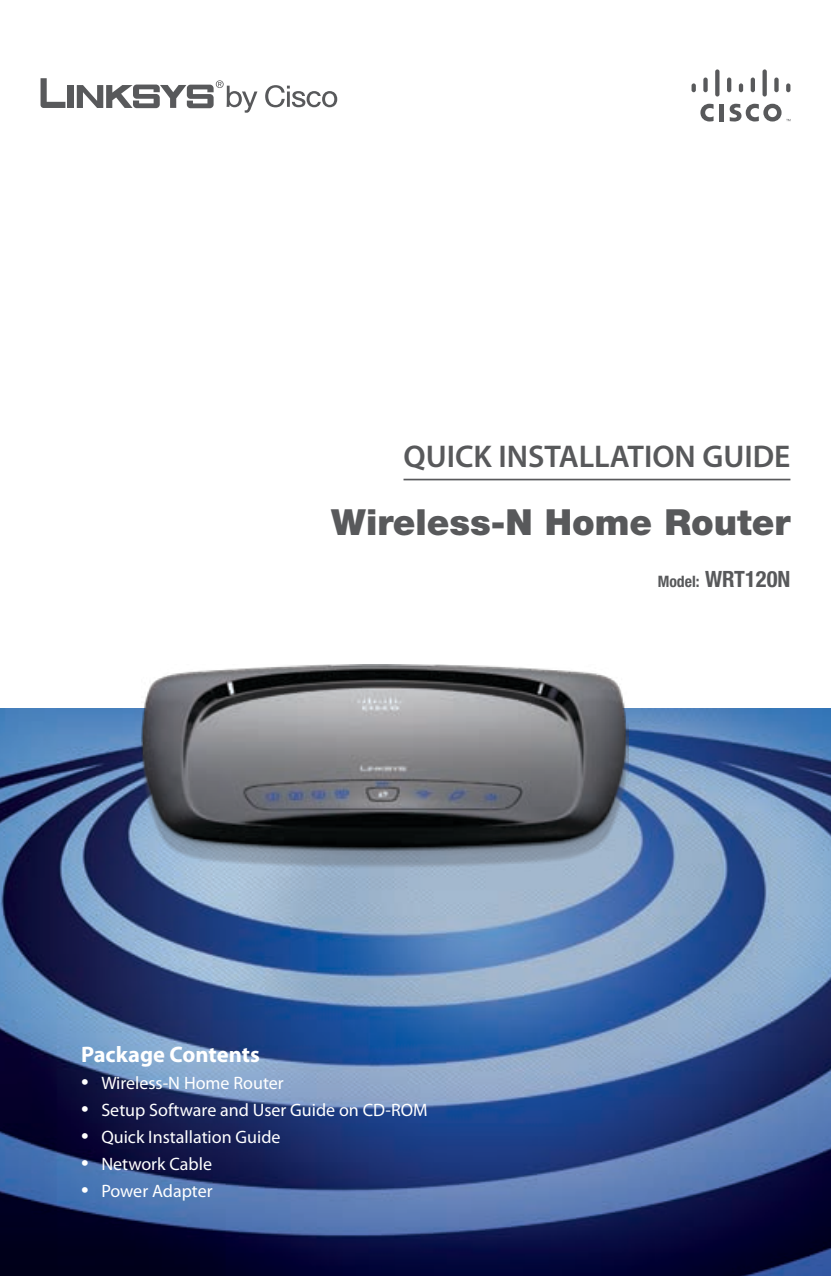
<style>
.page{position:relative;width:831px;height:1276px;background:#fff}
.page>*{position:absolute;margin:0;border:0;box-sizing:border-box;transform-origin:0 0}
.t1{font:900 36px "Helvetica Neue";color:#58595b}
.t2{font:600 31.5px "Myriad Pro";color:#58595b}
.t3{font:700 22.5px "Myriad Pro";color:#fff}
.t4{font:700 condensed 22.5px "Helvetica Neue";color:#58595b}
.t5{font:18px "Myriad Pro";color:#fff}
.s1{font-size:15.75px}
.s2{font-size:27px}
</style>
<div class="page">
<svg style="left:265px;top:85px;width:72px;height:22px"></svg>
<div style="left:68px;top:85px;width:6px;height:23px;background:#58595b"></div>
<svg style="left:40px;top:78px;width:25px;height:30px"></svg>
<svg style="left:77px;top:80px;width:180px;height:33px"></svg>
<hr style="left:719px;top:104px;width:4px;height:17px;background:#58595b">
<svg style="left:700px;top:104px;width:13px;height:17px"></svg>
<svg style="left:691px;top:83px;width:4px;height:9px"></svg>
<svg style="left:703px;top:78px;width:4px;height:14px"></svg>
<svg style="left:715px;top:69px;width:4px;height:28px"></svg>
<div style="left:726px;top:78px;width:5px;height:14px;background:#58595b;border-radius:2px"></div>
<svg style="left:738px;top:83px;width:4px;height:9px"></svg>
<svg style="left:750px;top:78px;width:4px;height:14px"></svg>
<svg style="left:762px;top:69px;width:4px;height:28px"></svg>
<svg style="left:774px;top:78px;width:4px;height:14px"></svg>
<svg style="left:785px;top:83px;width:5px;height:9px"></svg>
<svg style="left:729px;top:104px;width:61px;height:18px"></svg>
<img style="left:0;top:709px;width:830px;height:567px">
<hr style="left:403px;top:479px;width:387px;height:1px;background:#58595b">
<img style="left:142px;top:664px;width:486px;height:211px">
<h2 class="t2" style="left:403px;top:436px;width:388px">QUICK INSTALLATION GUIDE</h2>
<h1 class="t1" style="left:331px;top:501px;width:460px">Wireless-N Home Router</h1>
<p class="t4" style="left:657px;top:565px;width:134px"><span class="s1">Model:</span> WRT120N</p>
<p class="t3" style="left:81px;top:1039px;width:180px">Package Contents</p>
<p class="t5" style="left:81px;top:1071px;width:204px"><span class="s2">•</span> Wireless-N Home Router</p>
<p class="t5" style="left:81px;top:1098px;width:348px"><span class="s2">•</span> Setup Software and User Guide on CD-ROM</p>
<p class="t5" style="left:81px;top:1125px;width:201px"><span class="s2">•</span> Quick Installation Guide</p>
<p class="t5" style="left:81px;top:1152px;width:132px"><span class="s2">•</span> Network Cable</p>
<p class="t5" style="left:81px;top:1179px;width:133px"><span class="s2">•</span> Power Adapter</p>
</div>
